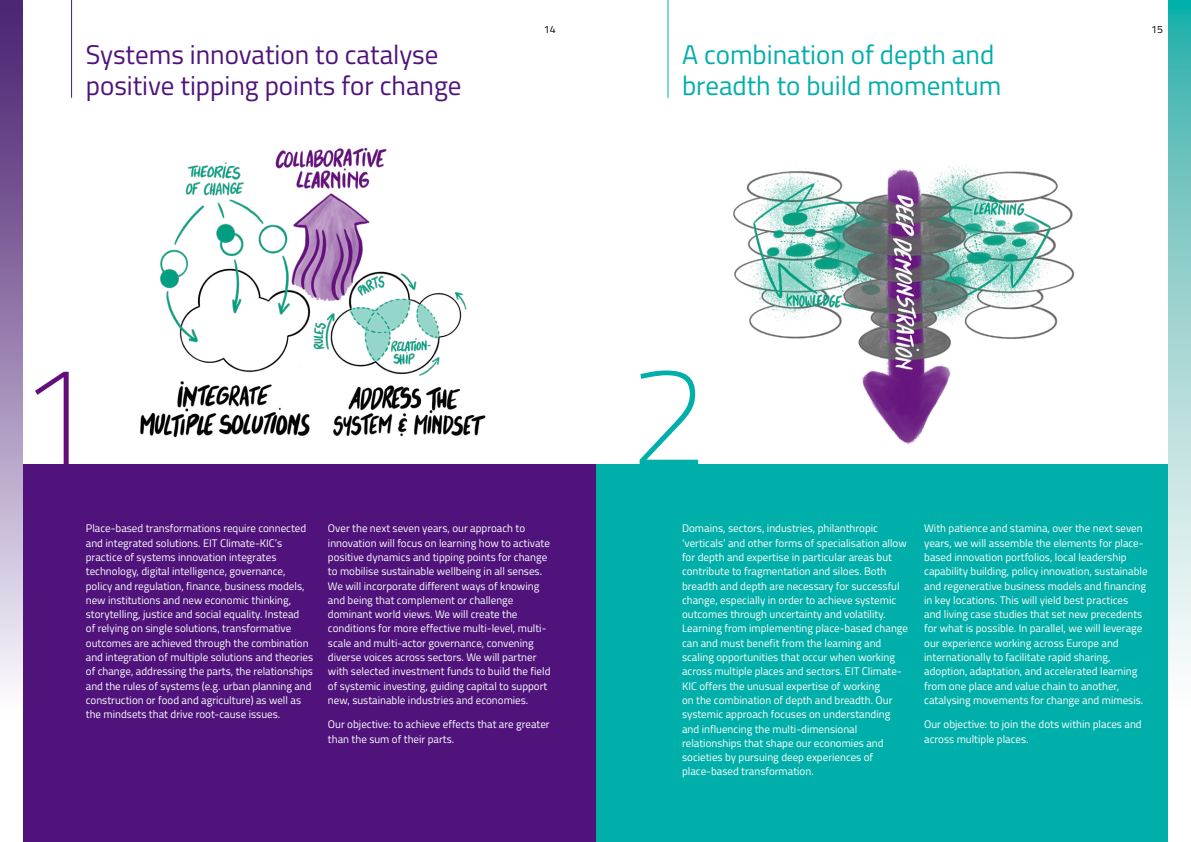
<style>
.page{position:relative;width:1191px;height:842px;background:#fff}
.page>*{position:absolute;margin:0;border:0;box-sizing:border-box;transform-origin:0 0}
.t1{font:100 140px "Titillium";color:#630f7a}
.t2{font:100 140px "Titillium";color:#00afaa}
.t3{font:27px/31px "Titillium";color:#4f137b}
.t4{font:27px/31px "Titillium";color:#00afaa}
.t5{font:11px/14.3px "Titillium";color:#fff}
.t6{font:10.5px "Titillium";color:#000}
</style>
<div class="page">
<div style="left:595px;top:464px;width:596px;height:378px;background:#00afaa"></div>
<div style="left:0;top:464px;width:595px;height:378px;background:#4f137b"></div>
<hr style="left:71px;top:0;width:1px;height:98px;background:#4f137b">
<hr style="left:667px;top:0;width:1px;height:98px;background:#00afaa">
<svg style="left:1168px;top:0;width:23px;height:842px;background:#afdddb"></svg>
<div style="left:0;top:0;width:23px;height:842px;background:linear-gradient(to bottom,#471e6f,#fff)"></div>
<img style="left:140px;top:147px;width:346px;height:291px">
<img style="left:734px;top:165px;width:341px;height:279px">
<h2 class="t3" style="left:86px;top:42px;width:377px">Systems innovation to catalyse positive tipping points for change</h2>
<p class="t6" style="left:544px;top:25px;width:13px">14</p>
<p class="t6" style="left:1151px;top:25px;width:13px">15</p>
<h2 class="t4" style="left:682px;top:42px;width:321px">A combination of depth and breadth to build momentum</h2>
<h1 class="t1" style="left:17px;top:334px;width:80px">1</h1>
<p class="t5" style="left:86px;top:522px;width:229px">Place-based transformations require connected and integrated solutions. EIT Climate-KIC’s practice of systems innovation integrates technology, digital intelligence, governance, policy and regulation, finance, business models, new institutions and new economic thinking, storytelling, justice and social equality. Instead<br>of relying on single solutions, transformative outcomes are achieved through the combination and integration of multiple solutions and theories of change, addressing the parts, the relationships and the rules of systems (e.g. urban planning and construction or food and agriculture) as well as the mindsets that drive root-cause issues.</p>
<p class="t5" style="left:328px;top:522px;width:224px">Over the next seven years, our approach to innovation will focus on learning how to activate positive dynamics and tipping points for change to mobilise sustainable wellbeing in all senses.<br>We will incorporate different ways of knowing and being that complement or challenge dominant world views. We will create the conditions for more effective multi-level, multi&shy;scale and multi-actor governance, convening diverse voices across sectors. We will partner with selected investment funds to build the field of systemic investing, guiding capital to support new, sustainable industries and economies.</p>
<p class="t5" style="left:328px;top:718px;width:223px">Our objective: to achieve effects that are greater than the sum of their parts.</p>
<h1 class="t2" style="left:629px;top:334px;width:80px">2</h1>
<p class="t5" style="left:682px;top:522px;width:228px">Domains, sectors, industries, philanthropic ‘verticals’ and other forms of specialisation allow for depth and expertise in particular areas but contribute to fragmentation and siloes. Both breadth and depth are necessary for successful change, especially in order to achieve systemic outcomes through uncertainty and volatility.<br>Learning from implementing place-based change can and must benefit from the learning and scaling opportunities that occur when working across multiple places and sectors. EIT Climate-KIC offers the unusual expertise of working<br>on the combination of depth and breadth. Our systemic approach focuses on understanding and influencing the multi-dimensional relationships that shape our economies and societies by pursuing deep experiences of place-based transformation.</p>
<p class="t5" style="left:924px;top:522px;width:225px">With patience and stamina, over the next seven years, we will assemble the elements for place&shy;based innovation portfolios, local leadership capability building, policy innovation, sustainable and regenerative business models and financing in key locations. This will yield best practices and living case studies that set new precedents for what is possible. In parallel, we will leverage our experience working across Europe and internationally to facilitate rapid sharing, adoption, adaptation, and accelerated learning from one place and value chain to another, catalysing movements for change and mimesis.</p>
<p class="t5" style="left:924px;top:718px;width:219px">Our objective: to join the dots within places and across multiple places.</p>
</div>
